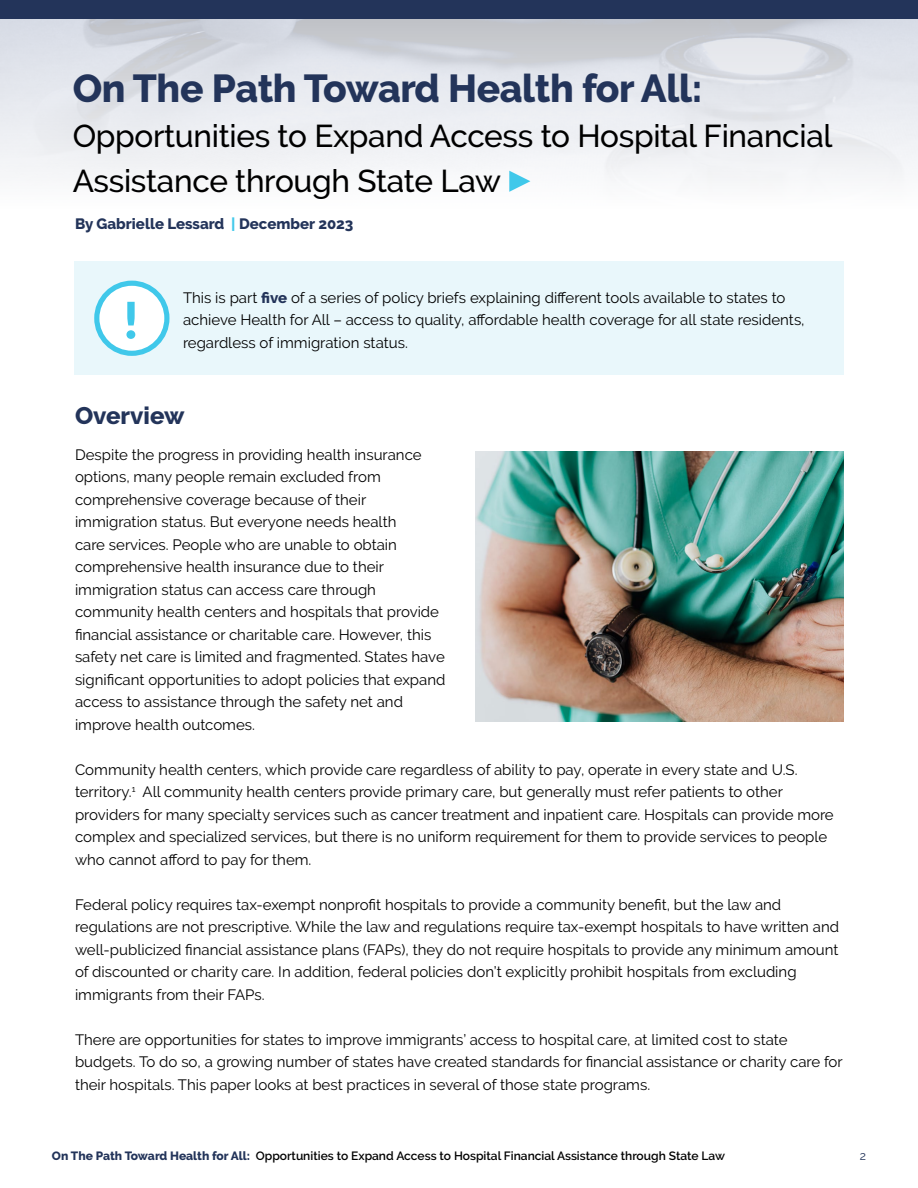
<style>
.page{position:relative;width:918px;height:1188px;background:#fff}
.page>*{position:absolute;margin:0;border:0;box-sizing:border-box;transform-origin:0 0}
.t1{font:900 50.4px "Lato";color:#40c8ea}
.t2{font:800 38.85px "Raleway";letter-spacing:-.01em;color:#23345a}
.t3{font:500 31.5px/45px "Raleway";letter-spacing:-.01em;color:#000}
.t4{font:800 24px "Raleway";color:#23345a}
.t5{font:15px/22.5px "Raleway";color:#000}
.t6{font:800 15px "Raleway";color:#23345a}
.t7{font:600 12px "Raleway";color:#000}
.t8{font:12px "Raleway";color:#23345a}
.s1{color:#40c8ea}
.s2{font-weight:800;color:#23345a}
</style>
<div class="page">
<svg style="left:509px;top:171px;width:21px;height:21px"></svg>
<div style="left:0;top:0;width:918px;height:19px;background:#23345a"></div>
<div style="left:75px;top:262px;width:769px;height:113px;background:#e9f7fb"></div>
<div style="left:97px;top:283px;width:70px;height:70px;background:#fff;border-radius:50%"></div>
<div style="left:94px;top:281px;width:76px;height:75px;border:5px solid #40c8ea;border-radius:50%"></div>
<img style="left:476px;top:451px;width:368px;height:270px">
<h2 class="t2" style="left:73px;top:66px;width:631px">On The Path Toward Health for All:</h2>
<h3 class="t3" style="left:73px;top:113px;width:761px">Opportunities to Expand Access to Hospital Financial<br>Assistance through State Law</h3>
<p class="t6" style="left:75px;top:215px;width:280px">By Gabrielle Lessard <span class="s1">|</span> December 2023</p>
<h1 class="t1" style="left:121px;top:291px;width:20px">!</h1>
<p class="t5" style="left:183px;top:286px;width:623px">This is part <span class="s2">five</span> of a series of policy briefs explaining different tools available to states to achieve Health for All – access to quality, affordable health coverage for all state residents,</p>
<p class="t5" style="left:183px;top:331px;width:226px">regardless of immigration status.</p>
<h3 class="t4" style="left:75px;top:402px;width:111px">Overview</h3>
<p class="t5" style="left:75px;top:443px;width:372px">Despite the progress in providing health insurance options, many people remain excluded from comprehensive coverage because of their immigration status. But everyone needs health<br>care services. People who are unable to obtain comprehensive health insurance due to their immigration status can access care through community health centers and hospitals that provide financial assistance or charitable care. However, this safety net care is limited and fragmented. States have significant opportunities to adopt policies that expand access to assistance through the safety net and improve health outcomes.</p>
<p class="t5" style="left:75px;top:758px;width:760px">Community health centers, which provide care regardless of ability to pay, operate in every state and U.S. territory.<sup>1</sup> All community health centers provide primary care, but generally must refer patients to other providers for many specialty services such as cancer treatment and inpatient care. Hospitals can provide more complex and specialized services, but there is no uniform requirement for them to provide services to people who cannot afford to pay for them.</p>
<p class="t5" style="left:75px;top:893px;width:766px">Federal policy requires tax-exempt nonprofit hospitals to provide a community benefit, but the law and regulations are not prescriptive. While the law and regulations require tax-exempt hospitals to have written and well-publicized financial assistance plans (FAPs), they do not require hospitals to provide any minimum amount of discounted or charity care. In addition, federal policies don’t explicitly prohibit hospitals from excluding immigrants from their FAPs.</p>
<p class="t5" style="left:75px;top:1028px;width:769px">There are opportunities for states to improve immigrants’ access to hospital care, at limited cost to state budgets. To do so, a growing number of states have created standards for financial assistance or charity care for their hospitals. This paper looks at best practices in several of those state programs.</p>
<p class="t7" style="left:52px;top:1149px;width:675px"><span class="s2">On The Path Toward Health for All:</span> Opportunities to Expand Access to Hospital Financial Assistance through State Law</p>
<p class="t8" style="left:860px;top:1149px;width:8px">2</p>
</div>
